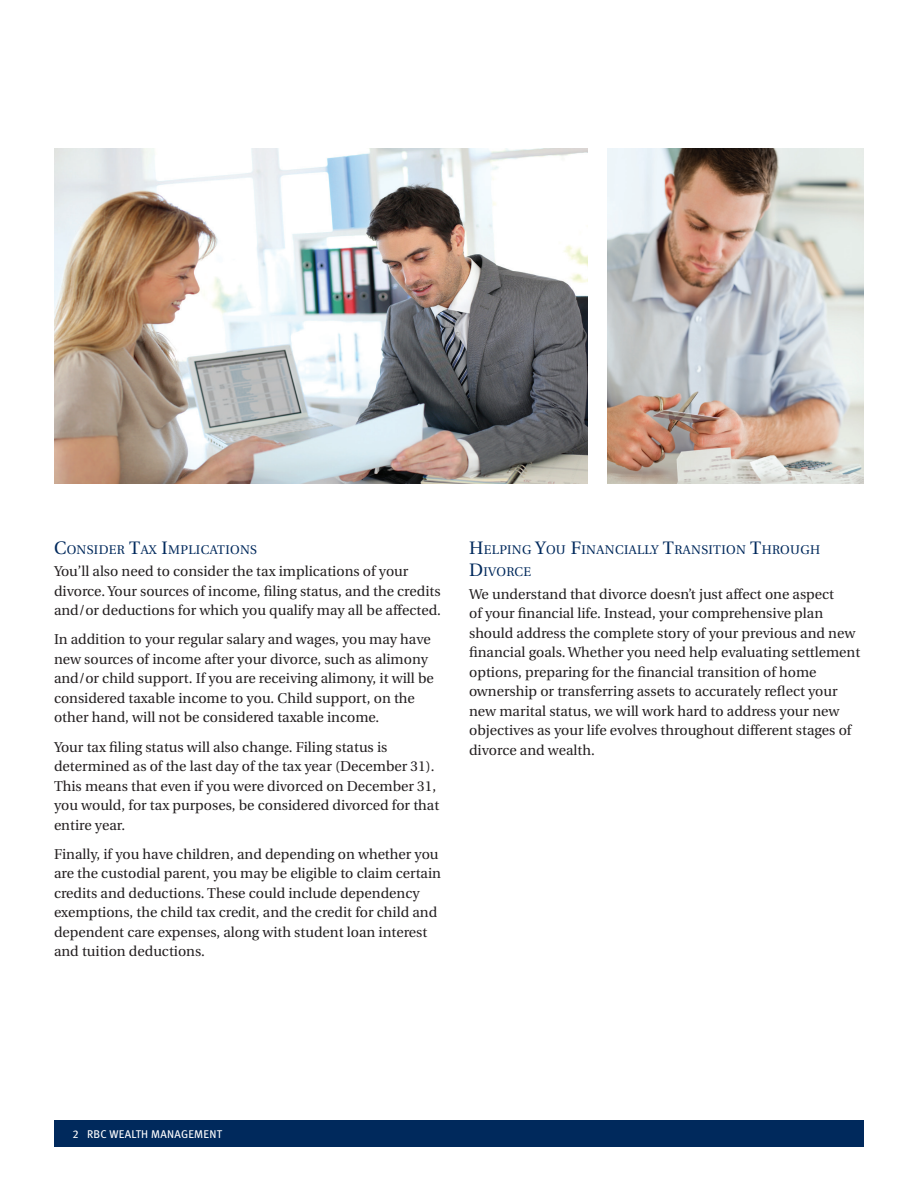
<style>
.page{position:relative;width:918px;height:1188px;background:#fff}
.page>*{position:absolute;margin:0;border:0;box-sizing:border-box;transform-origin:0 0}
.Body{font:14.25px/19.5px "Utopia";color:#231f20}
.t1{font:12.6px/22.5px "Utopia";letter-spacing:.03em;color:#00295c}
.t2{font:11.25px "Meta Book LF";letter-spacing:.02em;color:#fff}
.s1{font-size:18px}
</style>
<div class="page">
<div style="left:54px;top:1120px;width:810px;height:28px;background:#00295c"></div>
<img style="left:54px;top:148px;width:533px;height:336px">
<img style="left:608px;top:148px;width:256px;height:336px">
<p class="t1" style="left:54px;top:538px;width:205px"><span class="s1">C</span>ONSIDER <span class="s1">T</span>AX <span class="s1">I</span>MPLICATIONS</p>
<p class="Body" style="left:54px;top:562px;width:389px">You’ll also need to consider the tax implications of your divorce. Your sources of income, filing status, and the credits and/or deductions for which you qualify may all be affected.</p>
<p class="Body" style="left:54px;top:630px;width:381px">In addition to your regular salary and wages, you may have new sources of income after your divorce, such as alimony and/or child support. If you are receiving alimony, it will be considered taxable income to you. Child support, on the other hand, will not be considered taxable income.</p>
<p class="Body" style="left:54px;top:737px;width:387px">Your tax filing status will also change. Filing status is determined as of the last day of the tax year (December 31).<br>This means that even if you were divorced on December 31, you would, for tax purposes, be considered divorced for that entire year.</p>
<p class="Body" style="left:54px;top:845px;width:389px">Finally, if you have children, and depending on whether you are the custodial parent, you may be eligible to claim certain credits and deductions. These could include dependency exemptions, the child tax credit, and the credit for child and dependent care expenses, along with student loan interest and tuition deductions.</p>
<p class="t1" style="left:469px;top:538px;width:353px"><span class="s1">H</span>ELPING <span class="s1">Y</span>OU <span class="s1">F</span>INANCIALLY <span class="s1">T</span>RANSITION <span class="s1">T</span>HROUGH<br><span class="s1">D</span>IVORCE</p>
<p class="Body" style="left:469px;top:584px;width:393px">We understand that divorce doesn’t just affect one aspect<br>of your financial life. Instead, your comprehensive plan should address the complete story of your previous and new financial goals. Whether you need help evaluating settlement options, preparing for the financial transition of home ownership or transferring assets to accurately reflect your new marital status, we will work hard to address your new objectives as your life evolves throughout different stages of divorce and wealth.</p>
<p class="t2" style="left:72px;top:1128px;width:151px">2 RBC WEALTH MANAGEMENT</p>
</div>
